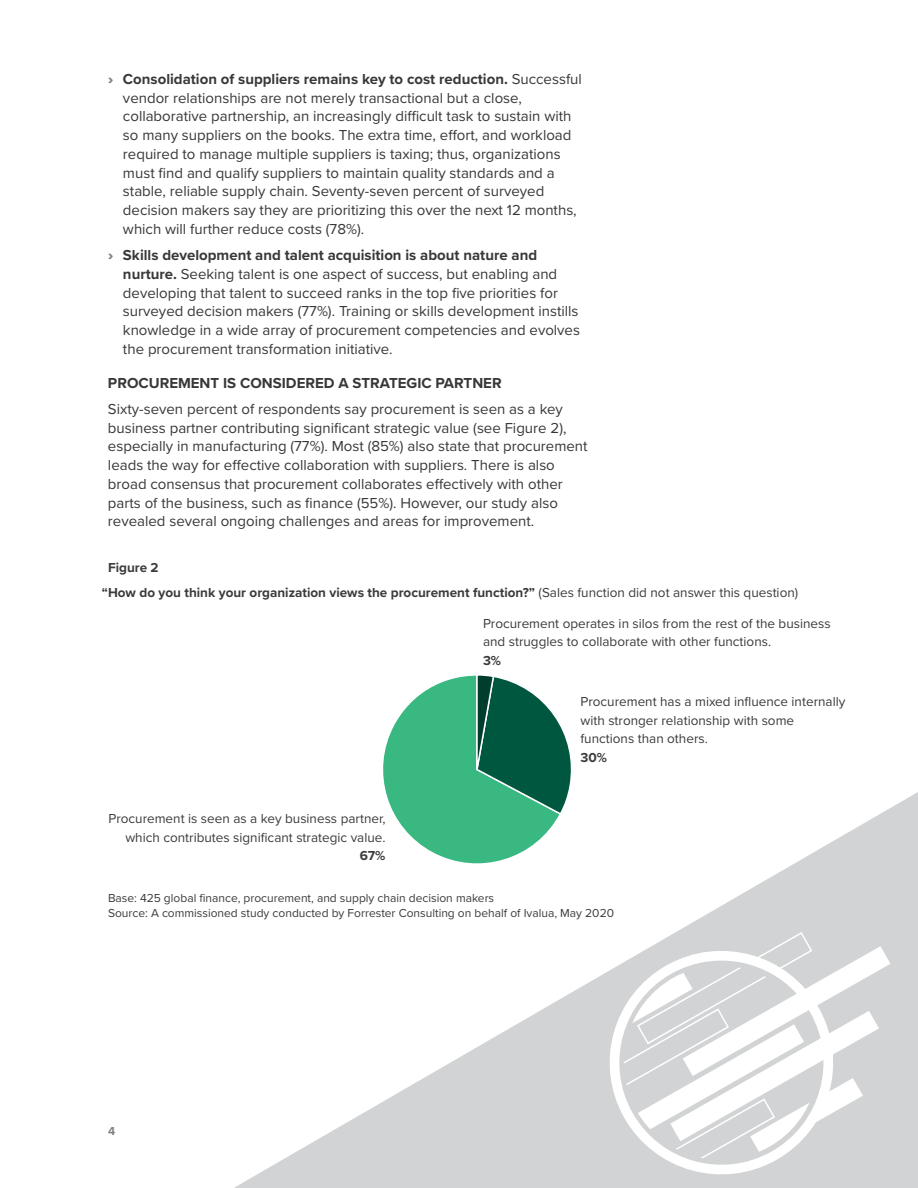
<style>
.page{position:relative;width:918px;height:1188px;background:#fff}
.page>*{position:absolute;margin:0;border:0;box-sizing:border-box;transform-origin:0 0}
.t1{font:15px/18.8px "Proxima Nova";color:#383839}
.t2{font:700 15px "Proxima Nova";color:#383839}
.t3{font:13.5px/18.8px "Proxima Nova";color:#3b3b3c}
.t4{font:700 13.5px/25.5px "Proxima Nova";color:#3b3b3c}
.t5{font:12px/15px "Proxima Nova";color:#3b3b3c}
.t6{font:700 12px "Proxima Nova";color:#808285}
.s1{font-weight:900;color:#808285}
.s2{font-weight:700}
.s3{font-weight:400}
</style>
<div class="page">
<svg style="left:234px;top:792px;width:684px;height:396px"></svg>
<svg style="left:591px;top:932px;width:259px;height:256px;background:#d7d8d9"></svg>
<div style="left:601px;top:943px;width:234px;height:240px;background:#d1d3d4"></div>
<svg style="left:607px;top:931px;width:283px;height:246px"></svg>
<svg style="left:369px;top:675px;width:210px;height:203px"></svg>
<p class="t1" style="left:123px;top:69px;width:460px;text-indent:-15px"><span class="s1">›</span> <span class="s2">Consolidation of suppliers remains key to cost reduction.</span> Successful vendor relationships are not merely transactional but a close, collaborative partnership, an increasingly difficult task to sustain with so many suppliers on the books. The extra time, effort, and workload required to manage multiple suppliers is taxing; thus, organizations must find and qualify suppliers to maintain quality standards and a stable, reliable supply chain. Seventy-seven percent of surveyed decision makers say they are prioritizing this over the next 12 months, which will further reduce costs (78%).</p>
<p class="t1" style="left:123px;top:245px;width:459px;text-indent:-15px"><span class="s1">›</span> <span class="s2">Skills development and talent acquisition is about nature and nurture.</span> Seeking talent is one aspect of success, but enabling and developing that talent to succeed ranks in the top five priorities for surveyed decision makers (77%). Training or skills development instills knowledge in a wide array of procurement competencies and evolves the procurement transformation initiative.</p>
<p class="t2" style="left:108px;top:371px;width:395px">PROCUREMENT IS CONSIDERED A STRATEGIC PARTNER</p>
<p class="t1" style="left:108px;top:399px;width:481px">Sixty-seven percent of respondents say procurement is seen as a key business partner contributing significant strategic value (see Figure 2), especially in manufacturing (77%). Most (85%) also state that procurement leads the way for effective collaboration with suppliers. There is also broad consensus that procurement collaborates effectively with other parts of the business, such as finance (55%). However, our study also revealed several ongoing challenges and areas for improvement.</p>
<p class="t4" style="left:102px;top:554px;width:698px;text-indent:6px">Figure 2<br>“How do you think your organization views the procurement function?” <span class="s3">(Sales function did not answer this question)</span></p>
<p class="t3" style="left:108px;top:808px;width:279px;text-align:right">Procurement is seen as a key business partner, which contributes significant strategic value.</p>
<p class="t4" style="left:360px;top:843px;width:27px">67%</p>
<p class="t3" style="left:483px;top:613px;width:349px">Procurement operates in silos from the rest of the business and struggles to collaborate with other functions.</p>
<p class="t4" style="left:483px;top:648px;width:20px">3%</p>
<p class="t3" style="left:580px;top:691px;width:266px">Procurement has a mixed influence internally with stronger relationship with some functions than others.</p>
<p class="t4" style="left:580px;top:744px;width:28px">30%</p>
<p class="t5" style="left:108px;top:890px;width:508px">Base: 425 global finance, procurement, and supply chain decision makers<br>Source: A commissioned study conducted by Forrester Consulting on behalf of Ivalua, May 2020</p>
<p class="t6" style="left:108px;top:1122px;width:9px">4</p>
</div>
